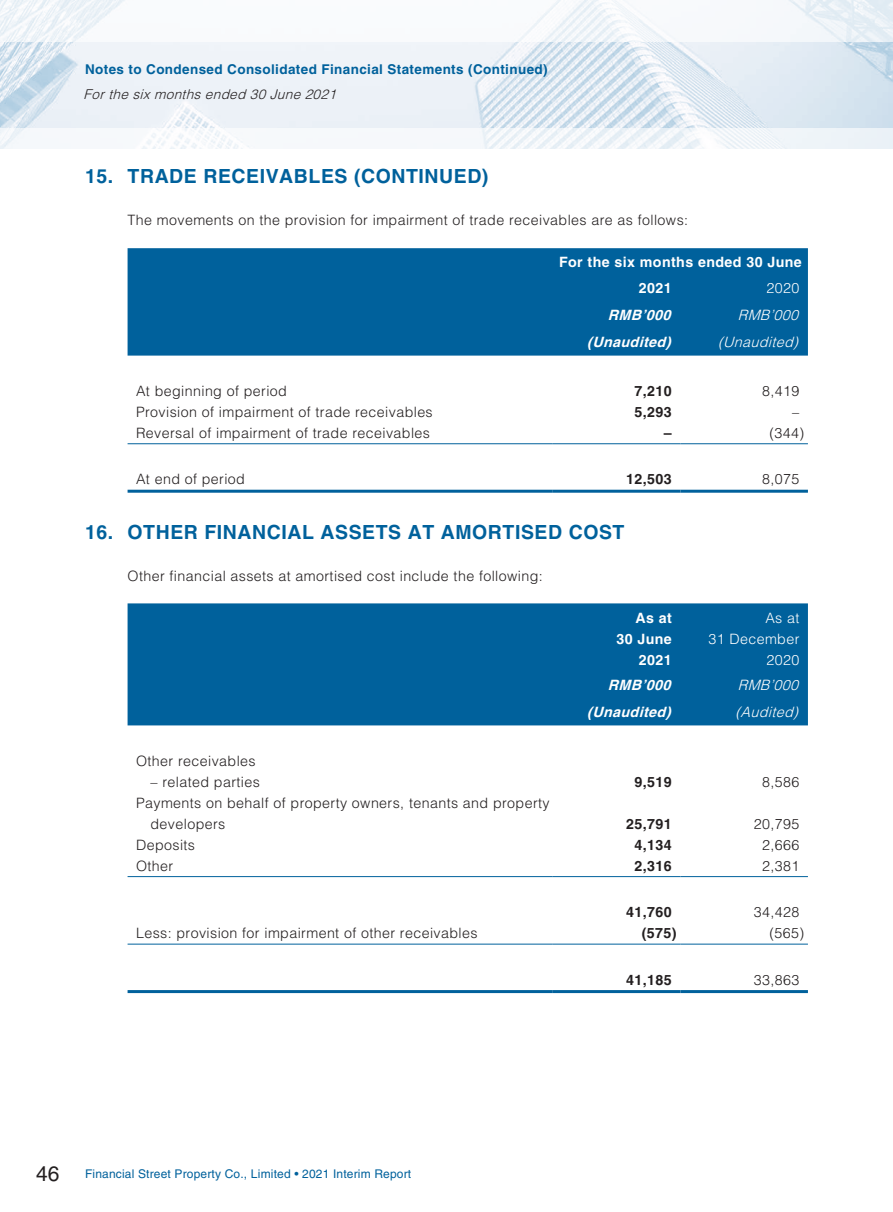
<style>
.page{position:relative;width:893px;height:1212px;background:#fff}
.page>*{position:absolute;margin:0;border:0;box-sizing:border-box;transform-origin:0 0}
.t1{font:700 19.5px "Helvetica LT Std";letter-spacing:.03em;color:#00619c}
.t2{font:300 14.25px/21px "Helvetica LT Std";letter-spacing:.03em;color:#231f20}
.t3{font:700 14.25px "Helvetica LT Std";letter-spacing:.03em;color:#231f20}
.t4{font:700 14.25px/21px "Helvetica LT Std";letter-spacing:.03em;color:#fff}
.t5{font:italic 700 14.25px "Helvetica LT Std";color:#fff}
.t6{font:italic 300 14.25px "Helvetica LT Std";color:#fff}
.t7{font:300 14.25px/21px "Helvetica LT Std";letter-spacing:.03em;color:#fff;text-align:right}
.t8{font:700 13.5px "Helvetica LT Std";letter-spacing:.03em;color:#00619c}
.t9{font:italic 300 13.5px "Helvetica LT Std";color:#231f20}
.t10{font:12px "Helvetica LT Std";letter-spacing:.015em;color:#00619c}
.s1{font-size:21px;color:#231f20}
</style>
<div class="page">
<img style="left:0;top:0;width:893px;height:149px">
<img style="left:0;top:43px;width:893px;height:85px">
<div style="left:128px;top:248px;width:680px;height:108px;background:#00619c"></div>
<hr style="left:128px;top:443px;width:425px;height:1px;background:#00619c">
<hr style="left:553px;top:443px;width:127px;height:1px;background:#00619c">
<hr style="left:680px;top:443px;width:128px;height:1px;background:#00619c">
<hr style="left:128px;top:490px;width:425px;height:3px;background:#00619c">
<hr style="left:553px;top:490px;width:127px;height:3px;background:#00619c">
<hr style="left:680px;top:490px;width:128px;height:3px;background:#00619c">
<div style="left:128px;top:603px;width:680px;height:122px;background:#00619c"></div>
<hr style="left:128px;top:876px;width:425px;height:1px;background:#00619c">
<hr style="left:553px;top:876px;width:127px;height:1px;background:#00619c">
<hr style="left:680px;top:876px;width:128px;height:1px;background:#00619c">
<hr style="left:128px;top:944px;width:425px;height:1px;background:#00619c">
<hr style="left:553px;top:944px;width:127px;height:1px;background:#00619c">
<hr style="left:680px;top:944px;width:128px;height:1px;background:#00619c">
<hr style="left:128px;top:990px;width:425px;height:3px;background:#00619c">
<hr style="left:553px;top:990px;width:127px;height:3px;background:#00619c">
<hr style="left:680px;top:990px;width:128px;height:3px;background:#00619c">
<p class="t8" style="left:85px;top:61px;width:464px">Notes to Condensed Consolidated Financial Statements (Continued)</p>
<p class="t9" style="left:84px;top:86px;width:258px">Forthe sixmonthsended 30 June 2021</p>
<h1 class="t1" style="left:85px;top:165px;width:405px">15. TRADE RECEIVABLES (CONTINUED)</h1>
<p class="t2" style="left:128px;top:210px;width:562px">The movements on the provision for impairment of trade receivables are as follows:</p>
<p class="t4" style="left:639px;top:250px;width:164px;line-height:25.2px;text-indent:-80px">For the six months ended 30 June<br>2021</p>
<p class="t7" style="left:766px;top:277px;width:34px">2020</p>
<p class="t5" style="left:608px;top:306px;width:69px">RMB’000</p>
<p class="t6" style="left:738px;top:306px;width:66px">RMB’000</p>
<p class="t5" style="left:587px;top:334px;width:89px">(Unaudited)</p>
<p class="t6" style="left:718px;top:333px;width:86px">(Unaudited)</p>
<p class="t2" style="left:136px;top:380px;width:152px">At beginning of period</p>
<p class="t3" style="left:635px;top:382px;width:39px">7,210</p>
<p class="t2" style="left:762px;top:380px;width:39px">8,419</p>
<p class="t2" style="left:136px;top:401px;width:298px">Provision of impairment of trade receivables</p>
<p class="t3" style="left:635px;top:403px;width:39px">5,293</p>
<p class="t2" style="left:792px;top:401px;width:9px">–</p>
<p class="t2" style="left:136px;top:422px;width:295px">Reversal of impairment of trade receivables</p>
<p class="t3" style="left:664px;top:424px;width:9px">–</p>
<p class="t2" style="left:769px;top:422px;width:36px">(344)</p>
<p class="t2" style="left:136px;top:469px;width:110px">At end of period</p>
<p class="t3" style="left:626px;top:471px;width:47px">12,503</p>
<p class="t2" style="left:762px;top:469px;width:39px">8,075</p>
<h1 class="t1" style="left:85px;top:520px;width:541px">16. OTHER FINANCIAL ASSETS AT AMORTISED COST</h1>
<p class="t2" style="left:128px;top:565px;width:417px">Other financial assets at amortised cost include the following:</p>
<p class="t4" style="left:616px;top:607px;width:57px;text-align:right">As at<br>30 June<br>2021</p>
<p class="t7" style="left:708px;top:607px;width:93px">As at<br>31 December<br>2020</p>
<p class="t5" style="left:608px;top:676px;width:69px">RMB’000</p>
<p class="t6" style="left:738px;top:676px;width:66px">RMB’000</p>
<p class="t5" style="left:587px;top:703px;width:89px">(Unaudited)</p>
<p class="t6" style="left:735px;top:703px;width:69px">(Audited)</p>
<p class="t2" style="left:136px;top:750px;width:121px">Other receivables</p>
<p class="t2" style="left:151px;top:771px;width:111px">– related parties</p>
<p class="t3" style="left:635px;top:773px;width:39px">9,519</p>
<p class="t2" style="left:762px;top:771px;width:39px">8,586</p>
<p class="t2" style="left:151px;top:792px;width:401px;text-indent:-14px">Payments on behalf of property owners, tenants and property developers</p>
<p class="t3" style="left:626px;top:815px;width:47px">25,791</p>
<p class="t2" style="left:754px;top:813px;width:47px">20,795</p>
<p class="t2" style="left:136px;top:834px;width:61px">Deposits</p>
<p class="t3" style="left:635px;top:836px;width:39px">4,134</p>
<p class="t2" style="left:762px;top:834px;width:39px">2,666</p>
<p class="t2" style="left:136px;top:855px;width:39px">Other</p>
<p class="t3" style="left:635px;top:857px;width:39px">2,316</p>
<p class="t2" style="left:762px;top:855px;width:39px">2,381</p>
<p class="t3" style="left:626px;top:903px;width:47px">41,760</p>
<p class="t2" style="left:754px;top:901px;width:47px">34,428</p>
<p class="t2" style="left:136px;top:922px;width:343px">Less: provision for impairment of other receivables</p>
<p class="t3" style="left:642px;top:924px;width:36px">(575)</p>
<p class="t2" style="left:769px;top:922px;width:36px">(565)</p>
<p class="t3" style="left:626px;top:971px;width:47px">41,185</p>
<p class="t2" style="left:754px;top:969px;width:47px">33,863</p>
<p class="t10" style="left:36px;top:1166px;width:377px"><span class="s1">46</span> Financial Street Property Co., Limited • 2021 Interim Report</p>
</div>
